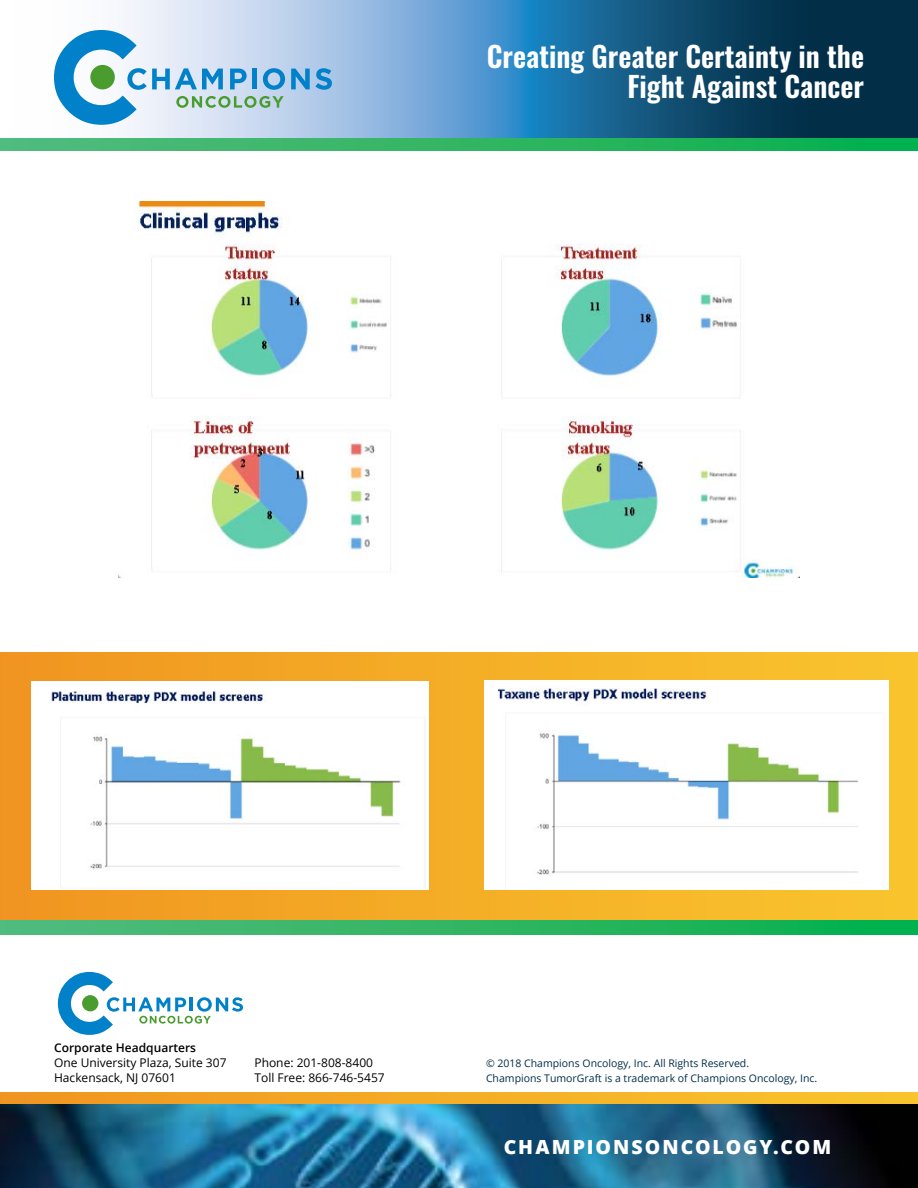
<style>
.page{position:relative;width:918px;height:1188px;background:#fff}
.page>*{position:absolute;margin:0;border:0;box-sizing:border-box;transform-origin:0 0}
.t1{font:600 28.5px/30px "Oswald";color:#fff;text-align:right}
.t2{font:800 19.5px "Open Sans";letter-spacing:.105em;color:#fff}
.t3{font:12px/15px "Open Sans";color:#000}
.t4{font:600 12px "Open Sans";color:#000}
.t5{font:10.5px/15px "Open Sans";color:#022e48}
</style>
<div class="page">
<div style="left:0;top:652px;width:918px;height:268px;background:linear-gradient(to right,#f09520,#f9c52e)"></div>
<svg style="left:120px;top:0;width:690px;height:138px;background:#4f85ae"></svg>
<img style="left:0;top:1104px;width:918px;height:84px">
<svg style="left:0;top:1092px;width:918px;height:12px;background:#f4ad26"></svg>
<div style="left:810px;top:0;width:108px;height:138px;background:#022e48"></div>
<svg style="left:58px;top:972px;width:185px;height:63px"></svg>
<div style="left:484px;top:680px;width:405px;height:210px;background:#fff"></div>
<img style="left:498px;top:688px;width:361px;height:187px">
<img style="left:119px;top:202px;width:680px;height:376px">
<div style="left:31px;top:681px;width:398px;height:209px;background:#fff"></div>
<img style="left:51px;top:692px;width:375px;height:196px">
<svg style="left:0;top:920px;width:918px;height:14px;background:#2eb564"></svg>
<svg style="left:0;top:138px;width:918px;height:12px;background:#2eb564"></svg>
<svg style="left:291px;top:68px;width:41px;height:22px"></svg>
<svg style="left:54px;top:30px;width:231px;height:95px"></svg>
<h1 class="t1" style="left:487px;top:43px;width:379px">Creating Greater Certainty in the<br>Fight Against Cancer</h1>
<p class="t4" style="left:54px;top:1040px;width:144px">Corporate Headquarters</p>
<p class="t3" style="left:54px;top:1055px;width:174px">One University Plaza, Suite 307<br>Hackensack, NJ 07601</p>
<p class="t3" style="left:254px;top:1055px;width:132px">Phone: 201-808-8400<br>Toll Free: 866-746-5457</p>
<p class="t5" style="left:486px;top:1055px;width:333px">© 2018 Champions Oncology, Inc. All Rights Reserved.<br>Champions TumorGraft is a trademark of Champions Oncology, Inc.</p>
<h2 class="t2" style="left:504px;top:1132px;width:329px">CHAMPIONSONCOLOGY.COM</h2>
</div>
